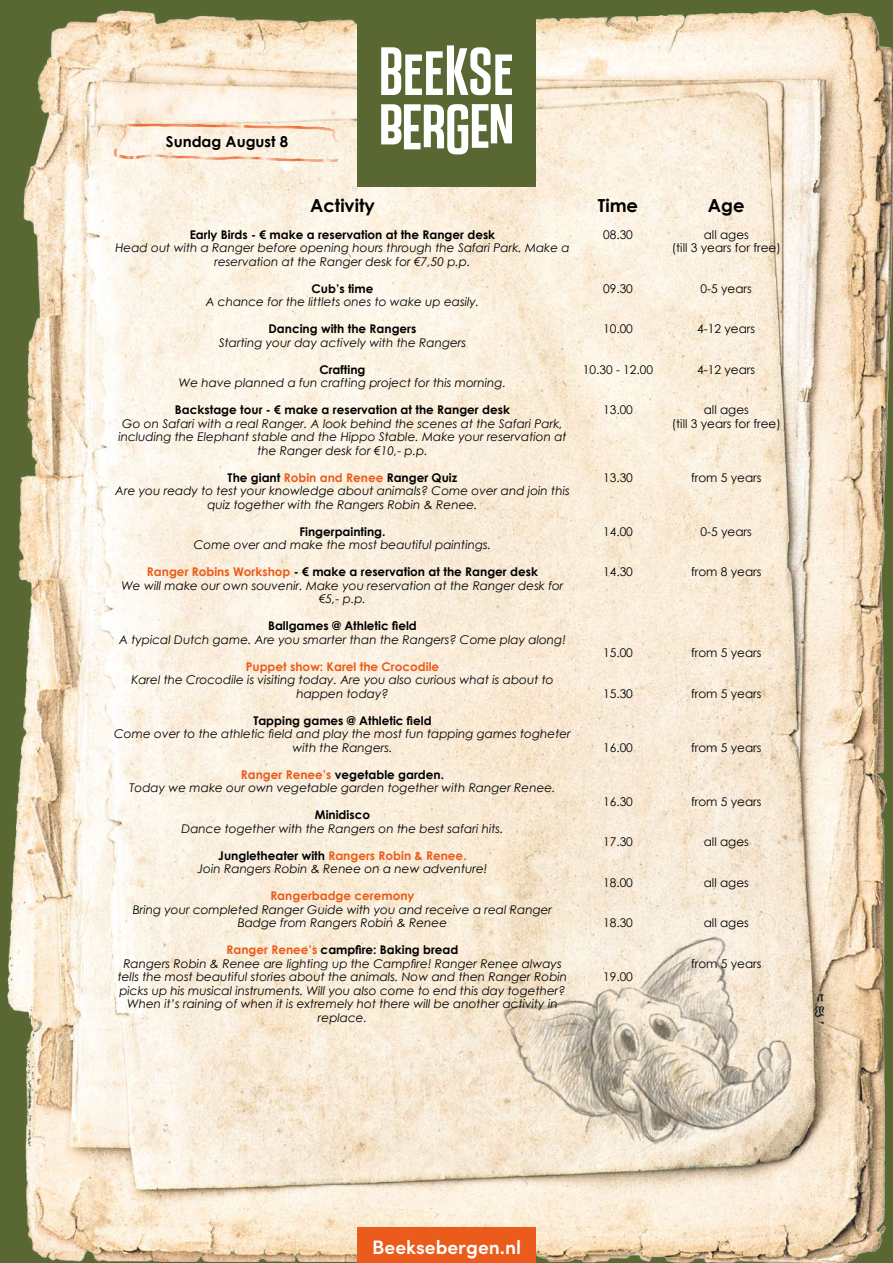
<style>
.page{position:relative;width:893px;height:1263px;background:#fff}
.page>*{position:absolute;margin:0;border:0;box-sizing:border-box;transform-origin:0 0}
.t1{font:600 19.5px "Sofia Pro";color:#fff}
.t2{font:700 18px "Century Gothic";color:#000}
.t3{font:700 15px "Century Gothic";color:#000}
.t4{font:italic 12px/13.5px "Century Gothic";color:#000;text-align:center}
.t5{font:12px/13.5px "Century Gothic";color:#000;text-align:center}
.t6{font:700 12px "Century Gothic";color:#000}
.t7{font:700 12px "Century Gothic";color:#ea5b1b}
.s1{font-weight:700;font-style:normal}
.s2{font-weight:700;font-style:normal;color:#ea5b1b}
</style>
<div class="page">
<img style="left:0;top:0;width:893px;height:1263px">
<div style="left:357px;top:0;width:179px;height:187px;background:#596832"></div>
<svg style="left:381px;top:45px;width:131px;height:50px"></svg>
<svg style="left:381px;top:104px;width:131px;height:50px"></svg>
<div style="left:357px;top:1228px;width:179px;height:35px;background:#eb5b1b"></div>
<img style="left:468px;top:892px;width:372px;height:325px">
<svg style="left:98px;top:87px;width:254px;height:101px;background:#faeddc"></svg>
<p class="t3" style="left:166px;top:130px;width:124px">Sundag August 8</p>
<h2 class="t2" style="left:310px;top:191px;width:66px">Activity</h2>
<p class="t6" style="left:190px;top:225px;width:307px">Early Birds - € make a reservation at the Ranger desk</p>
<p class="t4" style="left:115px;top:241px;width:456px">Head out with a Ranger before opening hours through the Safari Park. Make a reservation at the Ranger desk for €7,50 p.p.</p>
<p class="t6" style="left:312px;top:279px;width:63px">Cub’s time</p>
<p class="t4" style="left:206px;top:295px;width:275px">A chance for the littlets ones to wake up easily.</p>
<p class="t6" style="left:269px;top:320px;width:149px">Dancing with the Rangers</p>
<p class="t4" style="left:219px;top:335px;width:249px">Starting your day actively with the Rangers</p>
<p class="t6" style="left:319px;top:360px;width:48px">Crafting</p>
<p class="t4" style="left:179px;top:376px;width:329px">We have planned a fun crafting project for this morning.</p>
<p class="t6" style="left:175px;top:401px;width:337px">Backstage tour - € make a reservation at the Ranger desk</p>
<p class="t4" style="left:118px;top:416px;width:450px">Go on Safari with a real Ranger. A look behind the scenes at the Safari Park, including the Elephant stable and the Hippo Stable. Make your reservation at the Ranger desk for €10,- p.p.</p>
<p class="t4" style="left:115px;top:470px;width:456px"><span class="s1">The giant</span> <span class="s2">Robin and Renee</span> <span class="s1">Ranger Quiz<br></span>Are you ready to test your knowledge about animals? Come over and join this quiz together with the Rangers Robin &amp; Renee.</p>
<p class="t6" style="left:299px;top:522px;width:88px">Fingerpainting.</p>
<p class="t4" style="left:194px;top:538px;width:299px">Come over and make the most beautiful paintings.</p>
<p class="t4" style="left:121px;top:565px;width:444px"><span class="s2">Ranger Robins Workshop</span> <span class="s1">- € make a reservation at the Ranger desk<br></span>We will make our own souvenir. Make you reservation at the Ranger desk for €5,- p.p.</p>
<p class="t6" style="left:268px;top:617px;width:150px">Ballgames @ Athletic field</p>
<p class="t4" style="left:119px;top:632px;width:448px">A typical Dutch game. Are you smarter than the Rangers? Come play along!</p>
<p class="t7" style="left:246px;top:657px;width:195px">Puppet show: Karel the Crocodile</p>
<p class="t4" style="left:131px;top:673px;width:424px">Karel the Crocodile is visiting today. Are you also curious what is about to happen today?</p>
<p class="t6" style="left:253px;top:711px;width:180px">Tapping games @ Athletic field</p>
<p class="t4" style="left:114px;top:727px;width:458px">Come over to the athletic field and play the most fun tapping games togheter with the Rangers.</p>
<p class="t4" style="left:129px;top:767px;width:428px"><span class="s2">Ranger Renee’s</span> <span class="s1">vegetable garden.<br></span>Today we make our own vegetable garden together with Ranger Renee.</p>
<p class="t6" style="left:315px;top:806px;width:57px">Minidisco</p>
<p class="t4" style="left:181px;top:821px;width:324px">Dance together with the Rangers on the best safari hits.</p>
<p class="t4" style="left:197px;top:848px;width:292px"><span class="s1">Jungletheater with</span> <span class="s2">Rangers Robin &amp; Renee.<br></span>Join Rangers Robin &amp; Renee on a new adventure!</p>
<p class="t7" style="left:270px;top:887px;width:146px">Rangerbadge ceremony</p>
<p class="t4" style="left:133px;top:902px;width:421px">Bring your completed Ranger Guide with you and receive a real Ranger<br>Badge from Rangers Robin &amp; Renee</p>
<p class="t4" style="left:118px;top:943px;width:451px"><span class="s2">Ranger Renee’s</span> <span class="s1">campfire: Baking bread<br></span>Rangers Robin &amp; Renee are lighting up the Campfire! Ranger Renee always tells the most beautiful stories about the animals. Now and then Ranger Robin picks up his musical instruments. Will you also come to end this day together?<br>When it’s raining of when it is extremely hot there will be another activity in replace.</p>
<h2 class="t2" style="left:598px;top:191px;width:42px">Time</h2>
<p class="t5" style="left:603px;top:227px;width:31px">08.30</p>
<p class="t5" style="left:603px;top:281px;width:31px">09.30</p>
<p class="t5" style="left:603px;top:322px;width:31px">10.00</p>
<p class="t5" style="left:583px;top:362px;width:72px">10.30 - 12.00</p>
<p class="t5" style="left:603px;top:403px;width:31px">13.00</p>
<p class="t5" style="left:603px;top:470px;width:31px">13.30</p>
<p class="t5" style="left:603px;top:524px;width:31px">14.00</p>
<p class="t5" style="left:603px;top:565px;width:31px">14.30</p>
<p class="t5" style="left:603px;top:646px;width:31px">15.00</p>
<p class="t5" style="left:603px;top:686px;width:31px">15.30</p>
<p class="t5" style="left:603px;top:740px;width:31px">16.00</p>
<p class="t5" style="left:603px;top:794px;width:31px">16.30</p>
<p class="t5" style="left:603px;top:835px;width:31px">17.30</p>
<p class="t5" style="left:603px;top:875px;width:31px">18.00</p>
<p class="t5" style="left:603px;top:916px;width:31px">18.30</p>
<p class="t5" style="left:603px;top:970px;width:31px">19.00</p>
<h2 class="t2" style="left:708px;top:191px;width:38px">Age</h2>
<p class="t5" style="left:672px;top:227px;width:110px">all ages<br>(till 3 years for free)</p>
<p class="t5" style="left:701px;top:281px;width:53px">0-5 years</p>
<p class="t5" style="left:697px;top:322px;width:59px">4-12 years</p>
<p class="t5" style="left:697px;top:362px;width:59px">4-12 years</p>
<p class="t5" style="left:672px;top:403px;width:110px">all ages<br>(till 3 years for free)</p>
<p class="t5" style="left:691px;top:470px;width:72px">from 5 years</p>
<p class="t5" style="left:701px;top:524px;width:53px">0-5 years</p>
<p class="t5" style="left:691px;top:565px;width:72px">from 8 years</p>
<p class="t5" style="left:691px;top:646px;width:72px">from 5 years</p>
<p class="t5" style="left:691px;top:686px;width:72px">from 5 years</p>
<p class="t5" style="left:691px;top:740px;width:72px">from 5 years</p>
<p class="t5" style="left:691px;top:794px;width:72px">from 5 years</p>
<p class="t5" style="left:704px;top:835px;width:47px">all ages</p>
<p class="t5" style="left:704px;top:875px;width:47px">all ages</p>
<p class="t5" style="left:704px;top:916px;width:47px">all ages</p>
<p class="t5" style="left:691px;top:956px;width:72px">from 5 years</p>
<h1 class="t1" style="left:372px;top:1232px;width:151px">Beeksebergen.nl</h1>
</div>
